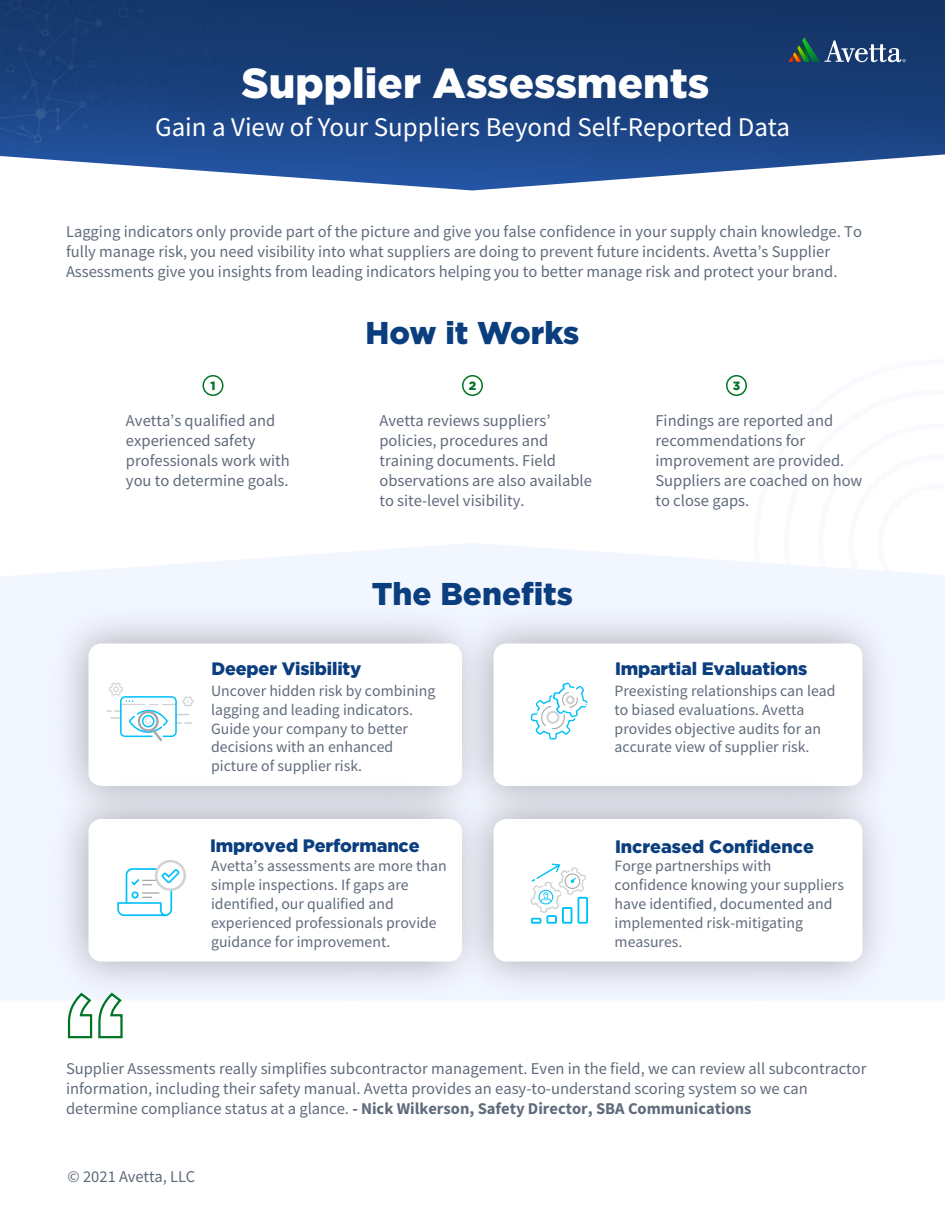
<style>
.page{position:relative;width:945px;height:1215px;background:#fff}
.page>*{position:absolute;margin:0;border:0;box-sizing:border-box;transform-origin:0 0}
.t1{font:900 42px "Gotham";color:#fff}
.t2{font:900 31.5px "Gotham";color:#0b3e7e}
.t3{font:27px "Source Sans Pro";color:#fff}
.t4{font:900 18px "Gotham";letter-spacing:-.01em;color:#0b3e7e}
.t5{font:16.5px/19.8px "Source Sans Pro";color:#606b7c}
.t6{font:15.75px/18.9px "Source Sans Pro";color:#606b7c}
.t7{font:900 12px "Gotham";color:#007525}
.s1{font-weight:700}
</style>
<div class="page">
<img style="left:0;top:0;width:945px;height:190px">
<div style="left:202px;top:375px;width:22px;height:21px;border:2px solid #007525;border-radius:50%"></div>
<div style="left:462px;top:375px;width:21px;height:21px;border:2px solid #007525;border-radius:50%"></div>
<div style="left:726px;top:375px;width:21px;height:21px;border:2px solid #007525;border-radius:50%"></div>
<svg style="left:0;top:543px;width:945px;height:457px;fill:#f2f6ff"></svg>
<img style="left:37px;top:592px;width:405px;height:175px">
<div style="left:88px;top:644px;width:374px;height:142px;background:#fff;border-radius:13px"></div>
<img style="left:442px;top:592px;width:466px;height:175px">
<div style="left:493px;top:644px;width:369px;height:142px;background:#fff;border-radius:13px"></div>
<img style="left:37px;top:767px;width:405px;height:233px">
<div style="left:88px;top:819px;width:374px;height:143px;background:#fff;border-radius:13px"></div>
<img style="left:442px;top:767px;width:466px;height:233px">
<div style="left:493px;top:819px;width:369px;height:143px;background:#fff;border-radius:13px"></div>
<svg style="left:67px;top:991px;width:57px;height:48px"></svg>
<svg style="left:789px;top:37px;width:117px;height:25px;background:#3f5f7b"></svg>
<svg style="left:531px;top:682px;width:56px;height:58px"></svg>
<svg style="left:530px;top:864px;width:58px;height:60px"></svg>
<svg style="left:106px;top:682px;width:88px;height:59px"></svg>
<svg style="left:117px;top:860px;width:69px;height:56px"></svg>
<h1 class="t1" style="left:241px;top:55px;width:470px">Supplier Assessments</h1>
<h3 class="t3" style="left:155px;top:110px;width:636px">Gain a View of Your Suppliers Beyond Self-Reported Data</h3>
<p class="t5" style="left:66px;top:222px;width:798px">Lagging indicators only provide part of the picture and give you false confidence in your supply chain knowledge. To fully manage risk, you need visibility into what suppliers are doing to prevent future incidents. Avetta’s Supplier<br>Assessments give you insights from leading indicators helping you to better manage risk and protect your brand.</p>
<h2 class="t2" style="left:366px;top:311px;width:215px">How it Works</h2>
<p class="t7" style="left:210px;top:377px;width:7px">1</p>
<p class="t7" style="left:469px;top:377px;width:9px">2</p>
<p class="t7" style="left:733px;top:377px;width:9px">3</p>
<p class="t5" style="left:126px;top:411px;width:165px">Avetta’s qualified and experienced safety professionals work with you to determine goals.</p>
<p class="t5" style="left:380px;top:411px;width:214px">Avetta reviews suppliers’ policies, procedures and training documents. Field observations are also available to site-level visibility.</p>
<p class="t5" style="left:655px;top:411px;width:208px">Findings are reported and recommendations for improvement are provided.<br>Suppliers are coached on how to close gaps.</p>
<h2 class="t2" style="left:372px;top:572px;width:203px">The Benefits</h2>
<p class="t4" style="left:211px;top:656px;width:151px">Deeper Visibility</p>
<p class="t4" style="left:615px;top:656px;width:194px">Impartial Evaluations</p>
<p class="t6" style="left:211px;top:681px;width:226px">Uncover hidden risk by combining lagging and leading indicators.<br>Guide your company to better decisions with an enhanced picture of supplier risk.</p>
<p class="t6" style="left:615px;top:681px;width:222px">Preexisting relationships can lead to biased evaluations. Avetta provides objective audits for an accurate view of supplier risk.</p>
<p class="t4" style="left:210px;top:833px;width:211px">Improved Performance</p>
<p class="t4" style="left:615px;top:834px;width:200px">Increased Confidence</p>
<p class="t6" style="left:211px;top:857px;width:237px">Avetta’s assessments are more than simple inspections. If gaps are identified, our qualified and experienced professionals provide guidance for improvement.</p>
<p class="t6" style="left:615px;top:857px;width:231px">Forge partnerships with confidence knowing your suppliers have identified, documented and implemented risk-mitigating measures.</p>
<p class="t5" style="left:66px;top:1059px;width:802px">Supplier Assessments really simplifies subcontractor management. Even in the field, we can review all subcontractor information, including their safety manual. Avetta provides an easy-to-understand scoring system so we can determine compliance status at a glance. <span class="s1">- Nick Wilkerson, Safety Director, SBA Communications</span></p>
<p class="t5" style="left:68px;top:1166px;width:129px">© 2021 Avetta, LLC</p>
</div>
